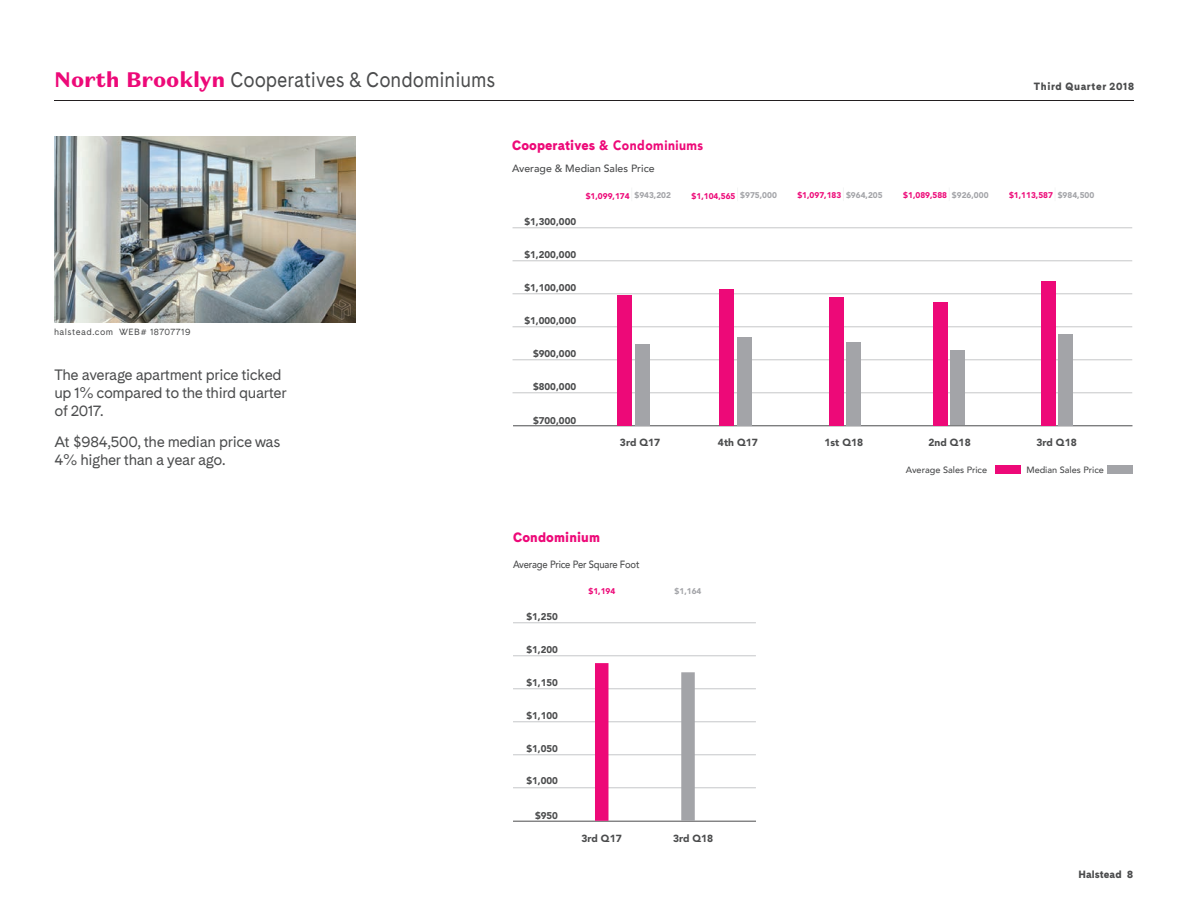
<style>
.page{position:relative;width:1188px;height:918px;background:#fff}
.page>*{position:absolute;margin:0;border:0;box-sizing:border-box;transform-origin:0 0}
.t1{font:21px "Cadiz";color:#4b4c4d;scale:.9 1}
.t2{font:15px/18px "Cadiz";letter-spacing:-.025em;color:#4b4c4d}
.t3{font:900 13.5px "Avenir";letter-spacing:.04em;color:#ed0978;scale:.9 1}
.t4{font:900 13.5px "Cadiz";letter-spacing:.01em;color:#ed0978}
.t5{font:500 10.5px "Avenir";letter-spacing:-.02em;color:#4b4c4d;scale:.9 1}
.t6{font:500 10.5px "Avenir";color:#4b4c4d}
.t7{font:900 10.5px "Cadiz";letter-spacing:.06em;color:#4b4c4d}
.t8{font:900 10.5px "Cadiz";letter-spacing:.01em;color:#4b4c4d}
.t9{font:900 10.2px "Avenir";color:#4b4c4d}
.t10{font:900 9.75px "Avenir";color:#4b4c4d}
.t11{font:500 9.15px "Avenir";color:#4b4c4d}
.t12{font:9px "Cadiz";letter-spacing:.05em;color:#4b4c4d}
.t13{font:900 8.25px "Avenir";color:#ed0978}
.t14{font:900 8.25px "Avenir";color:#a3a4a8}
.s1{font-family:"Domaine Sans Text";font-weight:900;color:#ed0978}
.s2{font-family:"Cadiz"}
.s3{color:#a3a4a8}
</style>
<div class="page">
<div style="left:1107px;top:465px;width:25px;height:8px;background:#a3a4a8"></div>
<div style="left:996px;top:465px;width:25px;height:8px;background:#ed0978"></div>
<hr style="left:513px;top:393px;width:619px;height:1px;background:#c6c7c9">
<hr style="left:513px;top:360px;width:619px;height:1px;background:#c6c7c9">
<hr style="left:513px;top:327px;width:619px;height:1px;background:#c6c7c9">
<hr style="left:513px;top:294px;width:619px;height:1px;background:#c6c7c9">
<hr style="left:513px;top:261px;width:619px;height:1px;background:#c6c7c9">
<hr style="left:513px;top:228px;width:619px;height:1px;background:#c6c7c9">
<hr style="left:513px;top:425px;width:619px;height:1px;background:#4b4c4d">
<div style="left:1041px;top:281px;width:15px;height:144px;background:#ed0978"></div>
<div style="left:1058px;top:334px;width:15px;height:91px;background:#a3a4a8"></div>
<div style="left:934px;top:302px;width:14px;height:123px;background:#ed0978"></div>
<div style="left:951px;top:350px;width:14px;height:75px;background:#a3a4a8"></div>
<svg style="left:843px;top:188px;width:1px;height:13px"></svg>
<div style="left:829px;top:297px;width:15px;height:129px;background:#ed0978"></div>
<div style="left:846px;top:342px;width:15px;height:83px;background:#a3a4a8"></div>
<div style="left:719px;top:289px;width:15px;height:136px;background:#ed0978"></div>
<div style="left:737px;top:337px;width:15px;height:88px;background:#a3a4a8"></div>
<svg style="left:737px;top:188px;width:1px;height:13px"></svg>
<div style="left:617px;top:295px;width:15px;height:130px;background:#ed0978"></div>
<div style="left:635px;top:344px;width:15px;height:81px;background:#a3a4a8"></div>
<hr style="left:513px;top:788px;width:243px;height:1px;background:#c6c7c9">
<hr style="left:513px;top:755px;width:243px;height:1px;background:#c6c7c9">
<hr style="left:513px;top:722px;width:243px;height:1px;background:#c6c7c9">
<hr style="left:513px;top:689px;width:243px;height:1px;background:#c6c7c9">
<hr style="left:513px;top:656px;width:243px;height:1px;background:#c6c7c9">
<hr style="left:513px;top:623px;width:243px;height:1px;background:#c6c7c9">
<hr style="left:513px;top:821px;width:243px;height:1px;background:#4b4c4d">
<div style="left:595px;top:663px;width:13px;height:158px;background:#ed0978"></div>
<div style="left:681px;top:672px;width:14px;height:149px;background:#a3a4a8"></div>
<hr style="left:54px;top:100px;width:1080px;height:1px;background:#231f20">
<img style="left:54px;top:137px;width:301px;height:185px">
<h1 class="t1" style="left:54px;top:68px;width:492px"><span class="s1">North Brooklyn</span> Cooperatives &amp; Condominiums</h1>
<p class="t7" style="left:1034px;top:80px;width:102px">Third Quarter 2018</p>
<p class="t3" style="left:512px;top:137px;width:214px"><span class="s2">Cooperatives</span> &amp; Condominiums</p>
<p class="t12" style="left:54px;top:326px;width:138px">halstead.com WEB# 18707719</p>
<p class="t2" style="left:54px;top:366px;width:234px">The average apartment price ticked up 1% compared to the third quarter of 2017.</p>
<p class="t2" style="left:54px;top:434px;width:227px">At $984,500, the median price was<br>4% higher than a year ago.</p>
<p class="t6" style="left:512px;top:159px;width:144px">Average &amp; Median Sales Price</p>
<p class="t10" style="left:524px;top:216px;width:53px">$1,300,000</p>
<p class="t10" style="left:524px;top:248px;width:53px">$1,200,000</p>
<p class="t10" style="left:524px;top:282px;width:53px">$1,100,000</p>
<p class="t10" style="left:524px;top:315px;width:53px">$1,000,000</p>
<p class="t10" style="left:533px;top:348px;width:45px">$900,000</p>
<p class="t10" style="left:533px;top:380px;width:45px">$800,000</p>
<p class="t13" style="left:586px;top:191px;width:87px">$1,099,174 <span class="s3">$943,202</span></p>
<p class="t10" style="left:533px;top:414px;width:45px">$700,000</p>
<p class="t9" style="left:620px;top:436px;width:42px">3rd Q17</p>
<p class="t13" style="left:692px;top:191px;width:87px">$1,104,565 <span class="s3">$975,000</span></p>
<p class="t13" style="left:797px;top:191px;width:87px">$1,097,183 <span class="s3">$964,205</span></p>
<p class="t9" style="left:718px;top:436px;width:41px">4th Q17</p>
<p class="t9" style="left:824px;top:436px;width:40px">1st Q18</p>
<p class="t13" style="left:903px;top:191px;width:87px">$1,089,588 <span class="s3">$926,000</span></p>
<p class="t13" style="left:1009px;top:191px;width:87px">$1,113,587 <span class="s3">$984,500</span></p>
<p class="t9" style="left:928px;top:436px;width:44px">2nd Q18</p>
<p class="t9" style="left:1036px;top:436px;width:42px">3rd Q18</p>
<p class="t11" style="left:906px;top:462px;width:83px">Average Sales Price</p>
<p class="t11" style="left:1026px;top:462px;width:79px">Median Sales Price</p>
<p class="t4" style="left:513px;top:528px;width:89px">Condominium</p>
<p class="t5" style="left:513px;top:555px;width:142px">Average Price Per Square Foot</p>
<p class="t10" style="left:526px;top:611px;width:33px">$1,250</p>
<p class="t10" style="left:526px;top:643px;width:33px">$1,200</p>
<p class="t10" style="left:526px;top:677px;width:33px">$1,150</p>
<p class="t10" style="left:526px;top:710px;width:33px">$1,100</p>
<p class="t10" style="left:526px;top:743px;width:33px">$1,050</p>
<p class="t10" style="left:526px;top:775px;width:33px">$1,000</p>
<p class="t10" style="left:535px;top:809px;width:25px">$950</p>
<p class="t13" style="left:588px;top:586px;width:28px">$1,194</p>
<p class="t9" style="left:581px;top:832px;width:42px">3rd Q17</p>
<p class="t14" style="left:675px;top:586px;width:28px">$1,164</p>
<p class="t9" style="left:673px;top:832px;width:42px">3rd Q18</p>
<p class="t8" style="left:1078px;top:868px;width:56px">Halstead 8</p>
</div>
